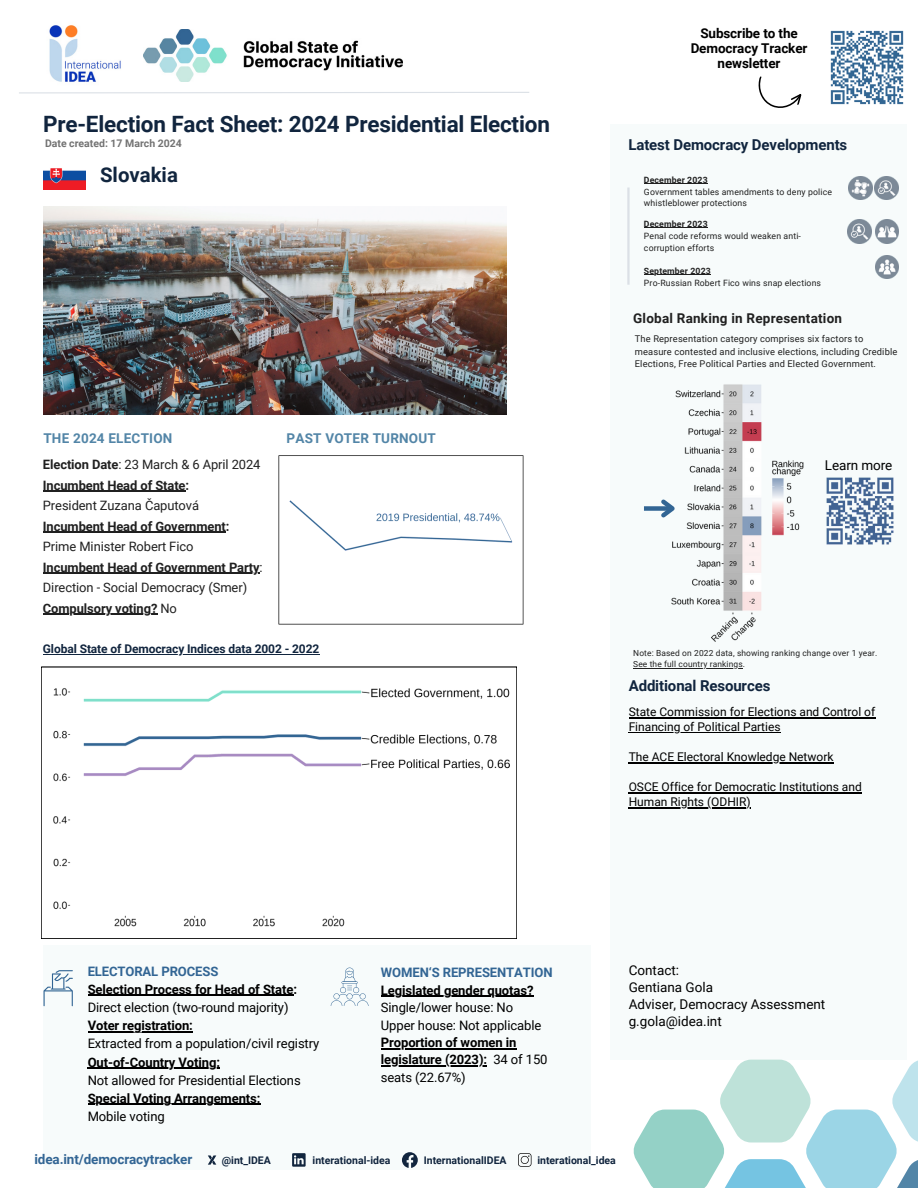
<style>
.page{position:relative;width:918px;height:1188px;background:#fff}
.page>*{position:absolute;margin:0;border:0;box-sizing:border-box;transform-origin:0 0}
.t1{font:700 22.5px "Roboto";letter-spacing:-.005em;color:#11253e}
.t2{font:700 20.4px "Roboto";color:#11253e}
.t3{font:700 15px "Roboto";letter-spacing:-.01em;color:#11253e}
.t4{font:13.5px/17px "Roboto";color:#000}
.t5{font:700 13.5px/14.7px "Roboto";letter-spacing:-.01em;color:#000;text-align:center}
.t6{font:700 13.5px "Roboto";letter-spacing:.015em;color:#5285a7}
.t7{font:700 13.5px "Roboto";letter-spacing:.015em;color:#202020}
.t8{font:700 13.5px "Roboto";letter-spacing:-.01em;color:#326594}
.t9{font:13.05px/18.1px "Roboto";letter-spacing:-.005em;color:#000}
.t10{font:700 13.05px/18.1px "Roboto";letter-spacing:-.01em;color:#000}
.t11{font:700 13.05px "Roboto";letter-spacing:-.005em;color:#326594}
.t12{font:12.9px/20.5px "Roboto";letter-spacing:-.005em;color:#202020}
.t13{font:700 12.9px "Roboto";letter-spacing:-.005em;color:#202020}
.t14{font:12px "Roboto";color:#000}
.t15{font:700 12px "Roboto";letter-spacing:-.005em;color:#11253e}
.t16{font:700 10.5px "Roboto";color:#11253e}
.t17{font:700 10.5px "Roboto";color:#737373}
.t18{font:9.3px/12.5px "Roboto";letter-spacing:.015em;color:#202020}
.t19{font:8.7px/11.9px "Roboto";letter-spacing:.015em;color:#202020}
.t20{font:700 8.7px "Roboto";letter-spacing:.015em;color:#202020}
.t21{font:8.4px "Roboto";letter-spacing:.015em;color:#202020}
.s1{font-weight:700}
.s2{font-weight:400}
.s3{font-weight:700;color:#326594}
</style>
<div class="page">
<div style="left:43px;top:945px;width:548px;height:225px;background:#f7fbfb"></div>
<img style="left:143px;top:30px;width:259px;height:40px">
<img style="left:49px;top:25px;width:72px;height:45px">
<svg style="left:19px;top:70px;width:510px;height:24px"></svg>
<div style="left:610px;top:124px;width:297px;height:936px;background:#f7fbfb"></div>
<img style="left:43px;top:207px;width:464px;height:208px">
<svg style="left:633px;top:1060px;width:285px;height:128px"></svg>
<svg style="left:758px;top:76px;width:44px;height:32px"></svg>
<img style="left:830px;top:30px;width:74px;height:75px">
<svg style="left:518px;top:1153px;width:13px;height:14px"></svg>
<svg style="left:402px;top:1152px;width:16px;height:16px"></svg>
<svg style="left:208px;top:1155px;width:8px;height:9px"></svg>
<svg style="left:292px;top:1153px;width:14px;height:14px"></svg>
<img style="left:44px;top:168px;width:42px;height:22px">
<svg style="left:331px;top:968px;width:37px;height:38px"></svg>
<svg style="left:44px;top:970px;width:29px;height:36px"></svg>
<img style="left:827px;top:477px;width:67px;height:68px">
<div style="left:644px;top:506px;width:28px;height:5px;background:#326594"></div>
<img style="left:848px;top:176px;width:24px;height:24px">
<hr style="left:627px;top:188px;width:3px;height:97px;background:#dbe0e6">
<img style="left:874px;top:176px;width:24px;height:24px">
<img style="left:875px;top:255px;width:24px;height:24px">
<img style="left:53px;top:688px;width:457px;height:239px">
<div style="left:41px;top:667px;width:476px;height:272px;border:1px solid #000"></div>
<img style="left:660px;top:384px;width:167px;height:258px">
<img style="left:848px;top:219px;width:23px;height:24px">
<img style="left:875px;top:219px;width:24px;height:24px">
<img style="left:278px;top:455px;width:246px;height:170px">
<hr style="left:644px;top:183px;width:64px;height:1px;background:#202020">
<hr style="left:644px;top:227px;width:64px;height:1px;background:#202020">
<hr style="left:644px;top:275px;width:67px;height:1px;background:#202020">
<hr style="left:43px;top:491px;width:143px;height:1px;background:#202020">
<hr style="left:43px;top:532px;width:183px;height:1px;background:#202020">
<hr style="left:43px;top:573px;width:216px;height:1px;background:#202020">
<hr style="left:43px;top:614px;width:114px;height:1px;background:#202020">
<hr style="left:43px;top:654px;width:276px;height:1px;background:#11253e">
<hr style="left:629px;top:717px;width:247px;height:1px;background:#000">
<hr style="left:629px;top:732px;width:152px;height:1px;background:#000">
<hr style="left:629px;top:762px;width:205px;height:1px;background:#000">
<hr style="left:629px;top:792px;width:233px;height:1px;background:#000">
<hr style="left:629px;top:807px;width:122px;height:1px;background:#000">
<hr style="left:88px;top:995px;width:205px;height:1px;background:#000">
<hr style="left:88px;top:1031px;width:101px;height:1px;background:#000">
<hr style="left:88px;top:1067px;width:132px;height:2px;background:#000">
<hr style="left:88px;top:1104px;width:172px;height:1px;background:#000">
<hr style="left:381px;top:996px;width:152px;height:1px;background:#000">
<hr style="left:381px;top:1048px;width:135px;height:1px;background:#000">
<hr style="left:381px;top:1065px;width:103px;height:2px;background:#000">
<hr style="left:633px;top:668px;width:110px;height:1px;background:#202020">
<p class="t1" style="left:43px;top:111px;width:508px">Pre-Election Fact Sheet: 2024 Presidential Election</p>
<p class="t17" style="left:45px;top:138px;width:138px">Date created: 17 March 2024</p>
<h4 class="t2" style="left:100px;top:163px;width:79px">Slovakia</h4>
<h4 class="t6" style="left:43px;top:431px;width:131px">THE 2024 ELECTION</h4>
<p class="t6" style="left:286px;top:431px;width:151px">PAST VOTER TURNOUT</p>
<p class="t12" style="left:43px;top:455px;width:219px"><span class="s1">Election Date</span>: 23 March &amp; 6 April 2024<br><span class="s1">Incumbent Head of State:<br></span>President Zuzana Čaputová<br><span class="s1">Incumbent Head of Government:<br></span>Prime Minister Robert Fico</p>
<p class="t12" style="left:43px;top:557px;width:221px"><span class="s1">Incumbent Head of Government Party</span>:<br>Direction - Social Democracy (Smer)</p>
<h6 class="t13" style="left:43px;top:601px;width:136px">Compulsory voting? <span class="s2">No</span></h6>
<p class="t15" style="left:43px;top:642px;width:278px">Global State of Democracy Indices data 2002 - 2022</p>
<p class="t5" style="left:691px;top:26px;width:118px">Subscribe to the<br>Democracy Tracker</p>
<p class="t5" style="left:718px;top:56px;width:64px">newsletter</p>
<h3 class="t3" style="left:628px;top:136px;width:220px">Latest Democracy Developments</h3>
<p class="t20" style="left:644px;top:175px;width:65px">December 2023</p>
<p class="t19" style="left:644px;top:186px;width:190px">Government tables amendments to deny police whistleblower protections</p>
<p class="t20" style="left:644px;top:219px;width:65px">December 2023</p>
<p class="t19" style="left:644px;top:230px;width:159px">Penal code reforms would weaken anti&shy;corruption efforts</p>
<p class="t20" style="left:644px;top:266px;width:68px">September 2023</p>
<p class="t19" style="left:644px;top:277px;width:179px">Pro-Russian Robert Fico wins snap elections</p>
<h6 class="t7" style="left:633px;top:310px;width:210px">Global Ranking in Representation</h6>
<p class="t18" style="left:635px;top:333px;width:264px">The Representation category comprises six factors to measure contested and inclusive elections, including Credible<br>Elections, Free Political Parties and Elected Government.</p>
<p class="t4" style="left:825px;top:457px;width:69px">Learn more</p>
<h5 class="t21" style="left:633px;top:648px;width:246px">Note: Based on 2022 data, showing ranking change over 1 year.</h5>
<p class="t21" style="left:633px;top:659px;width:113px">See the full country rankings.</p>
<h5 class="t3" style="left:629px;top:677px;width:143px">Additional Resources</h5>
<h6 class="t14" style="left:629px;top:705px;width:248px">State Commission for Elections and Control of</h6>
<p class="t14" style="left:629px;top:720px;width:153px">Financing of Political Parties</p>
<p class="t14" style="left:629px;top:750px;width:206px">The ACE Electoral Knowledge Network</p>
<p class="t14" style="left:629px;top:780px;width:235px">OSCE Office for Democratic Institutions and</p>
<h2 class="t14" style="left:629px;top:795px;width:123px">Human Rights (ODHIR)</h2>
<p class="t9" style="left:88px;top:962px;width:211px"><span class="s3">ELECTORAL PROCESS<br></span><span class="s1">Selection Process for Head of State:<br></span>Direct election (two-round majority)</p>
<p class="t9" style="left:88px;top:1017px;width:233px"><span class="s1">Voter registration:<br></span>Extracted from a population/civil registry</p>
<p class="t9" style="left:88px;top:1053px;width:215px"><span class="s1">Out-of-Country Voting:<br></span>Not allowed for Presidential Elections</p>
<p class="t10" style="left:88px;top:1089px;width:174px">Special Voting Arrangements:<br><span class="s2">Mobile voting</span></p>
<p class="t11" style="left:381px;top:965px;width:173px">WOMEN‘S REPRESENTATION</p>
<p class="t9" style="left:381px;top:982px;width:162px;line-height:17.4px"><span class="s1">Legislated gender quotas?<br></span>Single/lower house: No<br>Upper house: Not applicable</p>
<p class="t10" style="left:381px;top:1033px;width:137px">Proportion of women in</p>
<h6 class="t9" style="left:381px;top:1051px;width:168px;line-height:17.4px"><span class="s1">legislature (2023):</span> 34 of 150 seats (22.67%)</h6>
<p class="t8" style="left:34px;top:1151px;width:159px">idea.int/democracytracker</p>
<p class="t16" style="left:222px;top:1154px;width:51px">@int_IDEA</p>
<h2 class="t16" style="left:313px;top:1154px;width:79px">interational-idea</h2>
<p class="t16" style="left:424px;top:1154px;width:84px">InternationalIDEA</p>
<h1 class="t16" style="left:537px;top:1154px;width:80px">interational_idea</h1>
<h2 class="t4" style="left:629px;top:962px;width:52px">Contact:</h2>
<p class="t4" style="left:629px;top:979px;width:198px">Gentiana Gola<br>Adviser, Democracy Assessment g.gola@idea.int</p>
</div>
